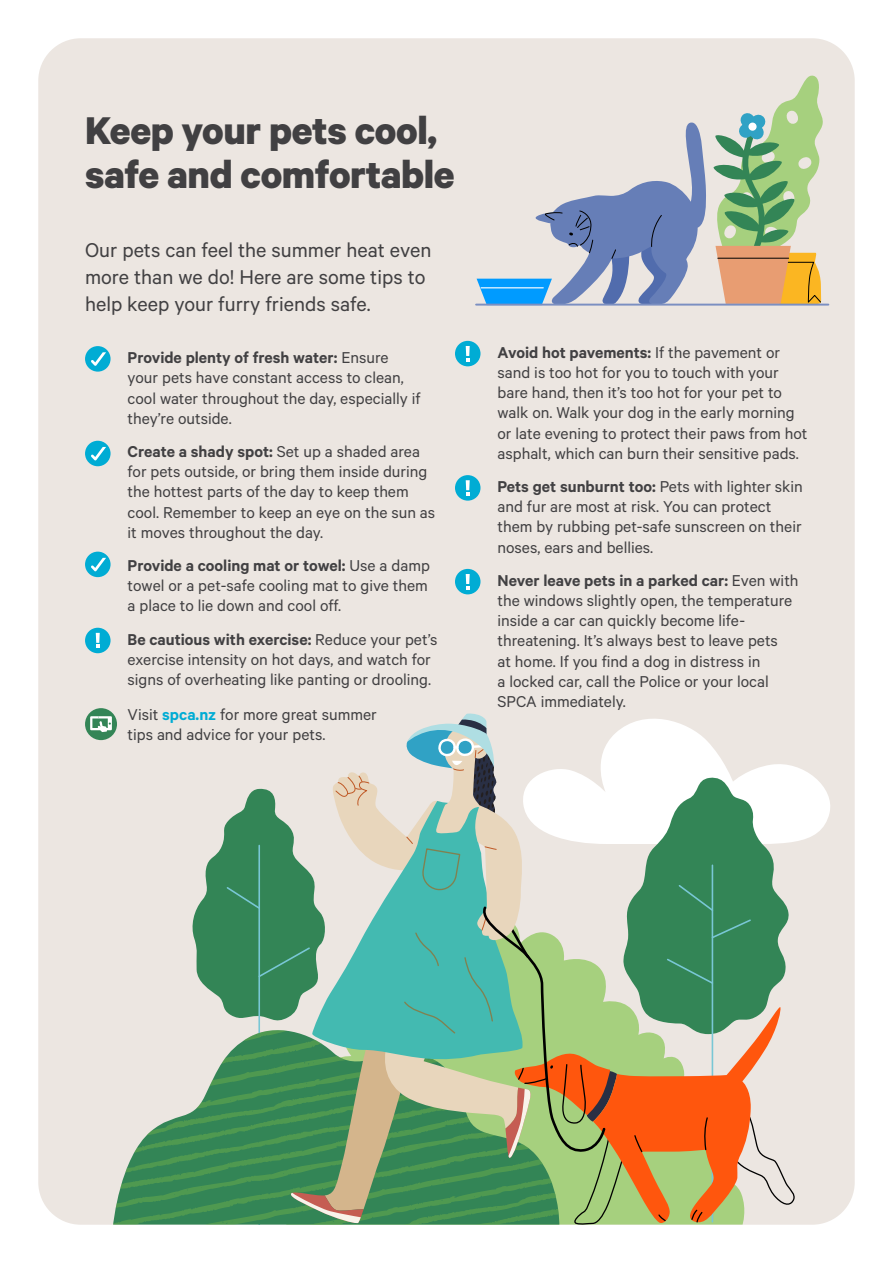
<style>
.page{position:relative;width:893px;height:1263px;background:#fff}
.page>*{position:absolute;margin:0;border:0;box-sizing:border-box;transform-origin:0 0}
.t1{font:700 43.5px/43.5px "Calibre";letter-spacing:-.01em;color:#414042}
.t2{font:22.5px/27px "Calibre";color:#414042}
.t3{font:17.7px/20.2px "Calibre";color:#414042}
.s1{font-weight:600}
.s2{font-weight:600;color:#00acd4}
</style>
<div class="page">
<div style="left:38px;top:38px;width:817px;height:1187px;background:#ece6e1;border-radius:43px"></div>
<svg style="left:712px;top:75px;width:112px;height:229px"></svg>
<svg style="left:477px;top:122px;width:229px;height:182px"></svg>
<hr style="left:718px;top:258px;width:71px;height:1px;background:#000">
<hr style="left:481px;top:287px;width:62px;height:1px;background:#fff">
<hr style="left:476px;top:304px;width:352px;height:2px;background:#7b8fc1">
<div style="left:85px;top:346px;width:26px;height:26px;background:#00acd4;border-radius:50%"></div>
<svg style="left:91px;top:352px;width:15px;height:14px"></svg>
<div style="left:85px;top:441px;width:26px;height:25px;background:#00acd4;border-radius:50%"></div>
<svg style="left:91px;top:447px;width:15px;height:13px"></svg>
<div style="left:85px;top:552px;width:26px;height:25px;background:#00acd4;border-radius:50%"></div>
<svg style="left:91px;top:558px;width:15px;height:13px"></svg>
<div style="left:85px;top:628px;width:26px;height:25px;background:#00acd4;border-radius:50%"></div>
<svg style="left:96px;top:633px;width:4px;height:15px"></svg>
<div style="left:455px;top:341px;width:25px;height:25px;background:#00acd4;border-radius:50%"></div>
<svg style="left:466px;top:346px;width:4px;height:15px"></svg>
<div style="left:455px;top:475px;width:25px;height:26px;background:#00acd4;border-radius:50%"></div>
<svg style="left:466px;top:480px;width:4px;height:15px"></svg>
<div style="left:455px;top:569px;width:25px;height:25px;background:#00acd4;border-radius:50%"></div>
<svg style="left:466px;top:574px;width:4px;height:15px"></svg>
<div style="left:85px;top:708px;width:32px;height:32px;background:#338556;border-radius:50%"></div>
<svg style="left:90px;top:708px;width:745px;height:517px"></svg>
<h1 class="t1" style="left:85px;top:107px;width:371px">Keep your pets cool, safe and comfortable</h1>
<p class="t2" style="left:85px;top:235px;width:348px">Our pets can feel the summer heat even more than we do! Here are some tips to help keep your furry friends safe.</p>
<p class="t3" style="left:128px;top:347px;width:294px"><span class="s1">Provide plenty of fresh water:</span> Ensure your pets have constant access to clean, cool water throughout the day, especially if they’re outside.</p>
<p class="t3" style="left:128px;top:441px;width:309px"><span class="s1">Create a shady spot:</span> Set up a shaded area for pets outside, or bring them inside during the hottest parts of the day to keep them cool. Remember to keep an eye on the sun as it moves throughout the day.</p>
<p class="t3" style="left:128px;top:555px;width:304px;text-align:justify"><span class="s1">Provide a cooling mat or towel:</span> Use a damp towel or a pet-safe cooling mat to give them a place to lie down and cool off.</p>
<p class="t3" style="left:128px;top:628px;width:311px"><span class="s1">Be cautious with exercise:</span> Reduce your pet’s exercise intensity on hot days, and watch for signs of overheating like panting or drooling.</p>
<p class="t3" style="left:128px;top:703px;width:251px">Visit <span class="s2">spca.nz</span> for more great summer tips and advice for your pets.</p>
<p class="t3" style="left:497px;top:341px;width:311px"><span class="s1">Avoid hot pavements:</span> If the pavement or sand is too hot for you to touch with your bare hand, then it’s too hot for your pet to walk on. Walk your dog in the early morning or late evening to protect their paws from hot asphalt, which can burn their sensitive pads.</p>
<p class="t3" style="left:497px;top:476px;width:307px"><span class="s1">Pets get sunburnt too:</span> Pets with lighter skin and fur are most at risk. You can protect them by rubbing pet-safe sunscreen on their noses, ears and bellies.</p>
<p class="t3" style="left:497px;top:569px;width:303px"><span class="s1">Never leave pets in a parked car:</span> Even with the windows slightly open, the temperature inside a car can quickly become life&shy;threatening. It’s always best to leave pets<br>at home. If you find a dog in distress in<br>a locked car, call the Police or your local SPCA immediately.</p>
</div>
